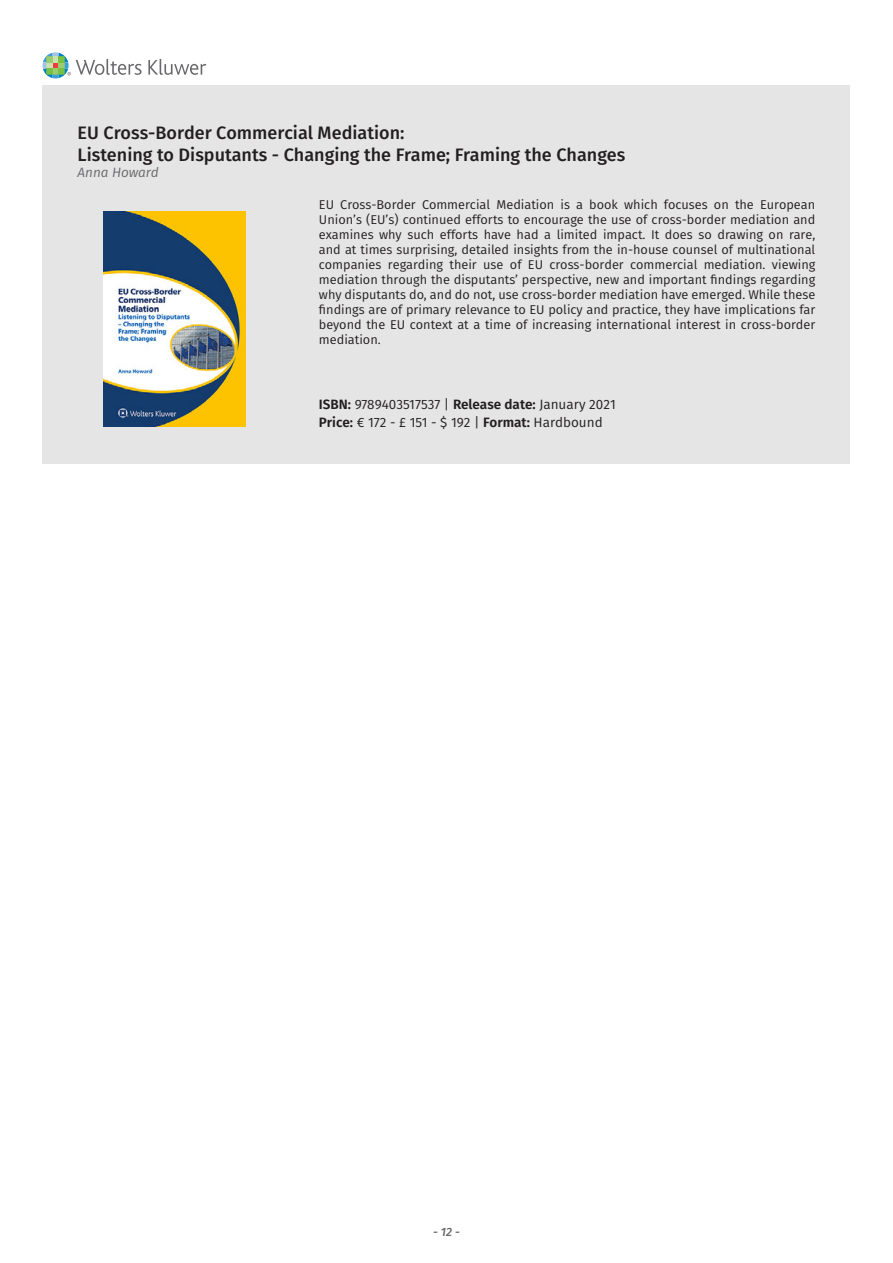
<style>
.page{position:relative;width:893px;height:1263px;background:#fff}
.page>*{position:absolute;margin:0;border:0;box-sizing:border-box;transform-origin:0 0}
._001-Book-Title{font:500 18px "Fira Sans";color:#231f20}
.t1{font:13.5px "Fira Sans";color:#231f20}
._001-Author-Name{font:italic 13.5px "Fira Sans";color:#69696c}
.t2{font:12.75px/15px "Fira Sans";color:#231f20;text-align:justify}
.t3{font:italic 500 12px "Fira Sans";color:#69696c}
.s1{font-weight:600}
</style>
<div class="page">
<svg style="left:148px;top:59px;width:58px;height:16px"></svg>
<svg style="left:43px;top:52px;width:99px;height:26px"></svg>
<div style="left:43px;top:85px;width:807px;height:379px;background:#e5e5e5"></div>
<img style="left:104px;top:211px;width:142px;height:216px">
<p class="_001-Book-Title" style="left:78px;top:119px;width:328px">EU Cross-Border Commercial Mediation:</p>
<p class="_001-Book-Title" style="left:78px;top:140px;width:549px">Listening to Disputants - Changing the Frame; Framing the Changes</p>
<p class="_001-Author-Name" style="left:78px;top:163px;width:83px">Anna Howard</p>
<p class="t2" style="left:319px;top:196px;width:498px">EU Cross-Border Commercial Mediation is a book which focuses on the European Union’s (EU’s) continued efforts to encourage the use of cross-border mediation and examines why such efforts have had a limited impact. It does so drawing on rare, and at times surprising, detailed insights from the in-house counsel of multinational companies regarding their use of EU cross-border commercial mediation. viewing mediation through the disputants’ perspective, new and important findings regarding why disputants do, and do not, use cross-border mediation have emerged. While these findings are of primary relevance to EU policy and practice, they have implications far beyond the EU context at a time of increasing international interest in cross-border mediation.</p>
<p class="t1" style="left:319px;top:394px;width:298px"><span class="s1">ISBN:</span> 9789403517537 | <span class="s1">Release date:</span> January 2021</p>
<p class="t1" style="left:319px;top:412px;width:285px"><span class="s1">Price:</span> € 172 - £ 151 - $ 192 | <span class="s1">Format:</span> Hardbound</p>
<p class="t3" style="left:433px;top:1222px;width:28px">- 12 -</p>
</div>
